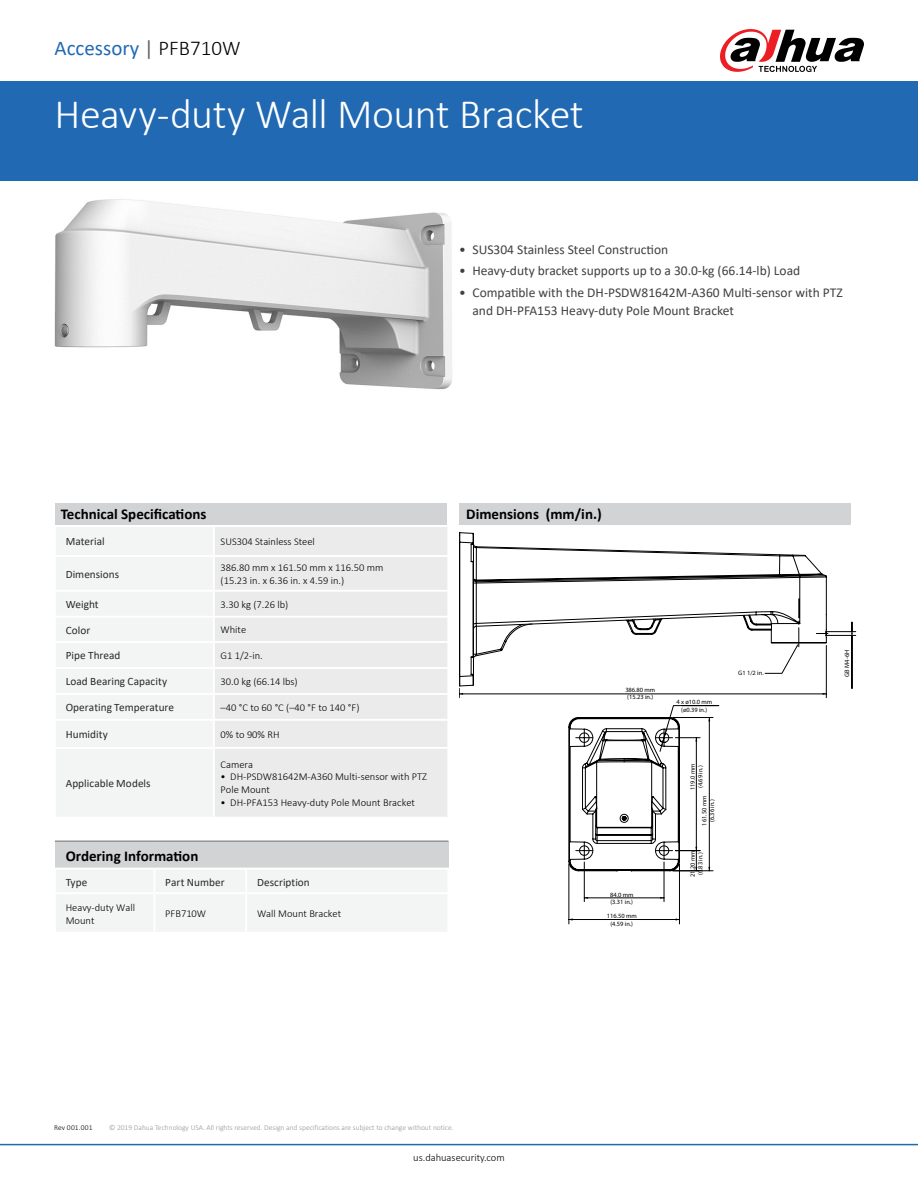
<style>
.page{position:relative;width:918px;height:1188px;background:#fff}
.page>*{position:absolute;margin:0;border:0;box-sizing:border-box;transform-origin:0 0}
.t1{font:300 42px "Calibri";letter-spacing:-.01em;color:#fff}
.t2{font:21px "Calibri";color:#2169b3}
.t3{font:700 15px "Calibri";color:#000}
.t4{font:13.5px/18px "Calibri";color:#414042}
.t5{font:11.25px "Calibri";letter-spacing:.005em;color:#292829}
.t6{font:300 10.5px/12.6px "Calibri";color:#000}
.t7{font:300 7.5px "Calibri";color:#939598}
.t8{font:300 7.5px "Calibri";letter-spacing:.015em;color:#000}
.t9{font:6.45px/7.8px "Myriad Pro";color:#000;text-align:center}
.s1{color:#636466}
.s2{font-weight:300;color:#000}
</style>
<div class="page">
<div style="left:0;top:81px;width:918px;height:100px;background:#2169b3"></div>
<div style="left:55px;top:503px;width:391px;height:22px;background:#d1d3d4"></div>
<hr style="left:0;top:1144px;width:918px;height:1px;background:#2169b3">
<svg style="left:720px;top:29px;width:144px;height:43px"></svg>
<img style="left:54px;top:199px;width:398px;height:191px">
<div style="left:55px;top:526px;width:159px;height:30px;background:#f3f4f4"></div>
<div style="left:214px;top:526px;width:234px;height:30px;background:#ebebec"></div>
<svg style="left:56px;top:557px;width:391px;height:260px"></svg>
<hr style="left:54px;top:616px;width:160px;height:2px;background:#fff">
<hr style="left:214px;top:616px;width:235px;height:2px;background:#fff">
<hr style="left:54px;top:641px;width:160px;height:2px;background:#fff">
<hr style="left:214px;top:641px;width:235px;height:2px;background:#fff">
<hr style="left:54px;top:667px;width:160px;height:2px;background:#fff">
<hr style="left:214px;top:667px;width:235px;height:2px;background:#fff">
<hr style="left:54px;top:693px;width:160px;height:2px;background:#fff">
<hr style="left:214px;top:693px;width:235px;height:2px;background:#fff">
<hr style="left:54px;top:747px;width:160px;height:2px;background:#fff">
<hr style="left:214px;top:747px;width:235px;height:2px;background:#fff">
<hr style="left:54px;top:525px;width:160px;height:2px;background:#fff">
<hr style="left:54px;top:527px;width:2px;height:28px;background:#fff">
<hr style="left:214px;top:525px;width:235px;height:2px;background:#fff">
<hr style="left:213px;top:527px;width:2px;height:28px;background:#fff">
<hr style="left:447px;top:527px;width:2px;height:28px;background:#fff">
<hr style="left:54px;top:555px;width:160px;height:2px;background:#fff">
<hr style="left:214px;top:555px;width:235px;height:2px;background:#fff">
<hr style="left:213px;top:557px;width:2px;height:33px;background:#fff">
<hr style="left:54px;top:590px;width:160px;height:2px;background:#fff">
<hr style="left:214px;top:590px;width:235px;height:2px;background:#fff">
<hr style="left:213px;top:592px;width:2px;height:24px;background:#fff">
<hr style="left:213px;top:618px;width:2px;height:23px;background:#fff">
<hr style="left:213px;top:643px;width:2px;height:24px;background:#fff">
<hr style="left:213px;top:669px;width:2px;height:24px;background:#fff">
<hr style="left:213px;top:695px;width:2px;height:24px;background:#fff">
<hr style="left:54px;top:719px;width:160px;height:2px;background:#fff">
<hr style="left:214px;top:719px;width:235px;height:2px;background:#fff">
<hr style="left:213px;top:721px;width:2px;height:26px;background:#fff">
<hr style="left:213px;top:749px;width:2px;height:68px;background:#fff">
<div style="left:459px;top:504px;width:391px;height:21px;background:#d1d3d4"></div>
<hr style="left:826px;top:631px;width:30px;height:1px;background:#000">
<hr style="left:826px;top:635px;width:30px;height:1px;background:#000">
<hr style="left:852px;top:634px;width:1px;height:54px;background:#000">
<svg style="left:851px;top:622px;width:2px;height:17px"></svg>
<hr style="left:584px;top:862px;width:1px;height:40px;background:#000">
<hr style="left:664px;top:862px;width:1px;height:40px;background:#000">
<hr style="left:584px;top:898px;width:80px;height:1px;background:#000">
<hr style="left:569px;top:864px;width:1px;height:60px;background:#000">
<hr style="left:679px;top:864px;width:1px;height:60px;background:#000">
<hr style="left:569px;top:919px;width:110px;height:1px;background:#000">
<svg style="left:459px;top:532px;width:368px;height:339px"></svg>
<svg style="left:765px;top:643px;width:34px;height:31px"></svg>
<div style="left:55px;top:841px;width:393px;height:28px;background:#d1d3d4"></div>
<hr style="left:55px;top:841px;width:99px;height:1px;background:#6d6e71">
<hr style="left:154px;top:841px;width:92px;height:1px;background:#6d6e71">
<hr style="left:246px;top:841px;width:202px;height:1px;background:#6d6e71">
<hr style="left:54px;top:868px;width:100px;height:1px;background:#fff">
<hr style="left:154px;top:868px;width:92px;height:1px;background:#fff">
<div style="left:56px;top:870px;width:391px;height:61px;background:#f3f4f4"></div>
<hr style="left:246px;top:868px;width:203px;height:1px;background:#fff">
<hr style="left:245px;top:869px;width:2px;height:23px;background:#fff">
<hr style="left:154px;top:894px;width:1px;height:38px;background:#fff">
<hr style="left:245px;top:894px;width:2px;height:38px;background:#fff">
<hr style="left:154px;top:892px;width:92px;height:2px;background:#fff">
<hr style="left:246px;top:892px;width:203px;height:2px;background:#fff">
<hr style="left:54px;top:892px;width:100px;height:2px;background:#fff">
<h2 class="t2" style="left:55px;top:34px;width:187px">Accessory <span class="s1">|</span> <span class="s2">PFB710W</span></h2>
<h1 class="t1" style="left:55px;top:88px;width:531px">Heavy-duty Wall Mount Bracket</h1>
<p class="t4" style="left:459px;top:240px;width:211px">• SUS304 Stainless Steel Construction</p>
<p class="t4" style="left:459px;top:262px;width:343px">• Heavy-duty bracket supports up to a 30.0-kg (66.14-lb) Load</p>
<p class="t4" style="left:473px;top:283px;width:372px;text-indent:-14px">• Compatible with the DH-PSDW81642M-A360 Multi-sensor with PTZ and DH-PFA153 Heavy-duty Pole Mount Bracket</p>
<h3 class="t3" style="left:61px;top:503px;width:147px">Technical Specifications</h3>
<p class="t5" style="left:66px;top:534px;width:40px">Material</p>
<p class="t6" style="left:221px;top:535px;width:96px">SUS304 Stainless Steel</p>
<p class="t5" style="left:66px;top:566px;width:55px">Dimensions</p>
<p class="t6" style="left:221px;top:561px;width:164px">386.80 mm x 161.50 mm x 116.50 mm (15.23 in. x 6.36 in. x 4.59 in.)</p>
<p class="t5" style="left:66px;top:596px;width:35px">Weight</p>
<p class="t6" style="left:221px;top:598px;width:69px">3.30 kg (7.26 lb)</p>
<p class="t5" style="left:66px;top:622px;width:26px">Color</p>
<p class="t6" style="left:221px;top:623px;width:27px">White</p>
<p class="t5" style="left:66px;top:648px;width:56px">Pipe Thread</p>
<p class="t6" style="left:221px;top:649px;width:44px">G1 1/2-in.</p>
<p class="t5" style="left:66px;top:674px;width:103px">Load Bearing Capacity</p>
<p class="t6" style="left:221px;top:675px;width:79px">30.0 kg (66.14 lbs)</p>
<p class="t5" style="left:66px;top:700px;width:110px">Operating Temperature</p>
<p class="t6" style="left:221px;top:701px;width:140px">–40 °C to 60 °C (–40 °F to 140 °F)</p>
<p class="t5" style="left:66px;top:727px;width:44px">Humidity</p>
<p class="t6" style="left:221px;top:728px;width:60px">0% to 90% RH</p>
<p class="t5" style="left:66px;top:775px;width:86px">Applicable Models</p>
<p class="t6" style="left:221px;top:758px;width:34px">Camera</p>
<p class="t6" style="left:221px;top:771px;width:208px">• DH-PSDW81642M-A360 Multi-sensor with PTZ<br>Pole Mount</p>
<p class="t6" style="left:221px;top:796px;width:196px">• DH-PFA153 Heavy-duty Pole Mount Bracket</p>
<h3 class="t3" style="left:66px;top:845px;width:134px">Ordering Information</h3>
<p class="t5" style="left:66px;top:874px;width:23px">Type</p>
<p class="t5" style="left:165px;top:874px;width:61px">Part Number</p>
<p class="t5" style="left:257px;top:874px;width:54px">Description</p>
<p class="t6" style="left:66px;top:901px;width:71px">Heavy-duty Wall<br>Mount</p>
<p class="t6" style="left:165px;top:908px;width:43px">PFB710W</p>
<p class="t6" style="left:257px;top:908px;width:86px">Wall Mount Bracket</p>
<h3 class="t3" style="left:466px;top:503px;width:137px">Dimensions (mm/in.)</h3>
<p class="t9" style="left:625px;top:686px;width:31px">386.80 mm (15.23 in.)</p>
<p class="t9" style="left:610px;top:891px;width:25px;text-align:left">84.0 mm (3.31 in.)</p>
<p class="t9" style="left:607px;top:912px;width:31px">116.50 mm (4.59 in.)</p>
<p class="t9" style="left:676px;top:698px;width:37px">4 x ø10.0 mm (ø0.39 in.)</p>
<p class="t9" style="left:689px;top:790px;width:28px;rotate:-90deg">119.0 mm (4.69 in.)</p>
<p class="t9" style="left:700px;top:826px;width:31px;rotate:-90deg">161.50 mm (6.36 in.)</p>
<p class="t9" style="left:689px;top:877px;width:28px;rotate:-90deg">21.20 mm (0.83 in.)</p>
<p class="t9" style="left:738px;top:669px;width:27px">G1 1/2 in.</p>
<p class="t9" style="left:843px;top:677px;width:28px;rotate:-90deg">GB M4-6H</p>
<p class="t8" style="left:54px;top:1123px;width:40px">Rev 001.001</p>
<p class="t7" style="left:109px;top:1123px;width:346px">© 2019 Dahua Technology USA. All rights reserved. Design and specifications are subject to change without notice.</p>
<p class="t6" style="left:413px;top:1151px;width:93px">us.dahuasecurity.com</p>
</div>
